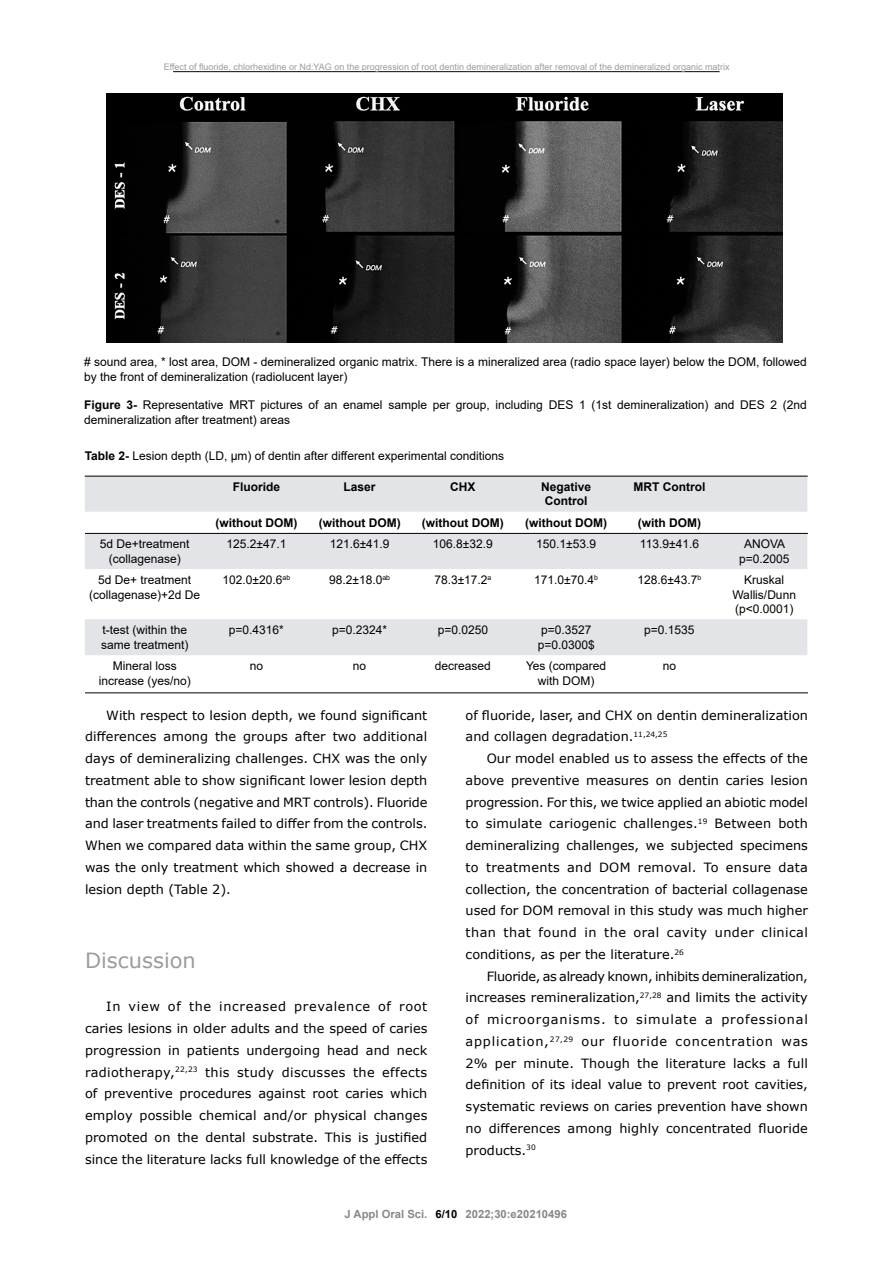
<style>
.page{position:relative;width:893px;height:1263px;background:#fff}
.page>*{position:absolute;margin:0;border:0;box-sizing:border-box;transform-origin:0 0}
.t1{font:21px "Verdana";color:#9c9ba0}
.t2{font:12.75px/21.8px "Verdana";color:#000;text-align:justify}
.t3{font:12px/14.4px "Arial";color:#000;text-align:center}
.t4{font:700 12px/14.4px "Arial";color:#000;text-align:center}
.t5{font:700 11.25px "Arial";color:#89878c}
.t6{font:9px "Arial";color:#9c9ba0}
.s1{font-weight:700}
.s2{color:#000}
</style>
<div class="page">
<hr style="left:173px;top:71px;width:547px;height:1px;background:#000805">
<img style="left:107px;top:93px;width:676px;height:249px">
<svg style="left:85px;top:477px;width:722px;height:178px;fill:#e3e4e8"></svg>
<hr style="left:85px;top:476px;width:723px;height:1px;background:#000">
<hr style="left:85px;top:533px;width:723px;height:1px;background:#000">
<hr style="left:85px;top:692px;width:723px;height:1px;background:#000">
<p class="t6" style="left:164px;top:60px;width:567px">Effect of fluoride, chlorhexidine or Nd:YAG on the progression of root dentin demineralization after removal of the demineralized organic matrix</p>
<p class="t3" style="left:84px;top:355px;width:724px;text-align:left"># sound area, * lost area, DOM - demineralized organic matrix. There is a mineralized area (radio space layer) below the DOM, followed by the front of demineralization (radiolucent layer)</p>
<p class="t3" style="left:84px;top:398px;width:724px;text-align:left"><span class="s1">Figure 3-</span> Representative MRT pictures of an enamel sample per group, including DES 1 (1st demineralization) and DES 2 (2nd demineralization after treatment) areas</p>
<p class="t3" style="left:85px;top:448px;width:421px"><span class="s1">Table 2-</span> Lesion depth (LD, μm) of dentin after different experimental conditions</p>
<p class="t4" style="left:233px;top:480px;width:49px">Fluoride</p>
<p class="t4" style="left:344px;top:480px;width:34px">Laser</p>
<p class="t4" style="left:450px;top:480px;width:27px">CHX</p>
<p class="t4" style="left:541px;top:480px;width:52px">Negative<br>Control</p>
<p class="t4" style="left:633px;top:480px;width:73px">MRT Control</p>
<p class="t4" style="left:215px;top:515px;width:83px">(without DOM)</p>
<p class="t4" style="left:319px;top:515px;width:83px">(without DOM)</p>
<p class="t4" style="left:422px;top:515px;width:83px">(without DOM)</p>
<p class="t4" style="left:525px;top:515px;width:83px">(without DOM)</p>
<p class="t4" style="left:638px;top:515px;width:65px">(with DOM)</p>
<p class="t3" style="left:100px;top:537px;width:91px">5d De+treatment (collagenase)</p>
<p class="t3" style="left:226px;top:537px;width:61px">125.2±47.1</p>
<p class="t3" style="left:330px;top:537px;width:61px">121.6±41.9</p>
<p class="t3" style="left:433px;top:537px;width:61px">106.8±32.9</p>
<p class="t3" style="left:536px;top:537px;width:61px">150.1±53.9</p>
<p class="t3" style="left:640px;top:537px;width:61px">113.9±41.6</p>
<p class="t3" style="left:739px;top:537px;width:52px">ANOVA p=0.2005</p>
<p class="t3" style="left:89px;top:573px;width:113px">5d De+ treatment (collagenase)+2d De</p>
<p class="t3" style="left:222px;top:573px;width:69px">102.0±20.6<sup>ab</sup></p>
<p class="t3" style="left:329px;top:573px;width:63px">98.2±18.0<sup>ab</sup></p>
<p class="t3" style="left:434px;top:573px;width:59px">78.3±17.2<sup>a</sup></p>
<p class="t3" style="left:534px;top:573px;width:65px">171.0±70.4<sup>b</sup></p>
<p class="t3" style="left:637px;top:573px;width:65px">128.6±43.7<sup>b</sup></p>
<p class="t3" style="left:732px;top:573px;width:65px">Kruskal<br>Wallis/Dunn (p&lt;0.0001)</p>
<p class="t3" style="left:101px;top:623px;width:89px;text-align:left">t-test (within the same treatment)</p>
<p class="t3" style="left:229px;top:623px;width:57px">p=0.4316*</p>
<p class="t3" style="left:332px;top:623px;width:57px">p=0.2324*</p>
<p class="t3" style="left:438px;top:623px;width:52px">p=0.0250</p>
<p class="t3" style="left:538px;top:623px;width:59px;text-align:left">p=0.3527 p=0.0300$</p>
<p class="t3" style="left:644px;top:623px;width:52px">p=0.1535</p>
<p class="t3" style="left:99px;top:659px;width:94px">Mineral loss increase (yes/no)</p>
<p class="t3" style="left:250px;top:659px;width:15px">no</p>
<p class="t3" style="left:353px;top:659px;width:15px">no</p>
<p class="t3" style="left:435px;top:659px;width:58px">decreased</p>
<p class="t3" style="left:526px;top:659px;width:82px">Yes (compared with DOM)</p>
<p class="t3" style="left:663px;top:659px;width:15px">no</p>
<p class="t2" style="left:85px;top:704px;width:344px;text-indent:21px">With respect to lesion depth, we found significant differences among the groups after two additional days of demineralizing challenges. CHX was the only treatment able to show significant lower lesion depth than the controls (negative and MRT controls). Fluoride and laser treatments failed to differ from the controls.<br>When we compared data within the same group, CHX was the only treatment which showed a decrease in lesion depth (Table 2).</p>
<h1 class="t1" style="left:85px;top:946px;width:112px">Discussion</h1>
<p class="t2" style="left:85px;top:996px;width:344px;text-indent:21px">In view of the increased prevalence of root caries lesions in older adults and the speed of caries progression in patients undergoing head and neck radiotherapy,<sup>22,23</sup> this study discusses the effects of preventive procedures against root caries which employ possible chemical and/or physical changes promoted on the dental substrate. This is justified since the literature lacks full knowledge of the effects</p>
<p class="t2" style="left:466px;top:704px;width:344px">of fluoride, laser, and CHX on dentin demineralization and collagen degradation.<sup>11,24,25</sup></p>
<p class="t2" style="left:466px;top:747px;width:344px;text-indent:21px">Our model enabled us to assess the effects of the above preventive measures on dentin caries lesion progression. For this, we twice applied an abiotic model to simulate cariogenic challenges.<sup>19</sup> Between both demineralizing challenges, we subjected specimens to treatments and DOM removal. To ensure data collection, the concentration of bacterial collagenase used for DOM removal in this study was much higher than that found in the oral cavity under clinical conditions, as per the literature.<sup>26</sup></p>
<p class="t2" style="left:466px;top:965px;width:344px;text-indent:21px">Fluoride, as already known, inhibits demineralization, increases remineralization,<sup>27,28</sup> and limits the activity of microorganisms. to simulate a professional application,<sup>27,29</sup> our fluoride concentration was 2% per minute. Though the literature lacks a full definition of its ideal value to prevent root cavities, systematic reviews on caries prevention have shown no differences among highly concentrated fluoride products.<sup>30</sup></p>
<p class="t5" style="left:345px;top:1206px;width:224px">J Appl Oral Sci. <span class="s2">6/10</span> 2022;30:e20210496</p>
</div>
